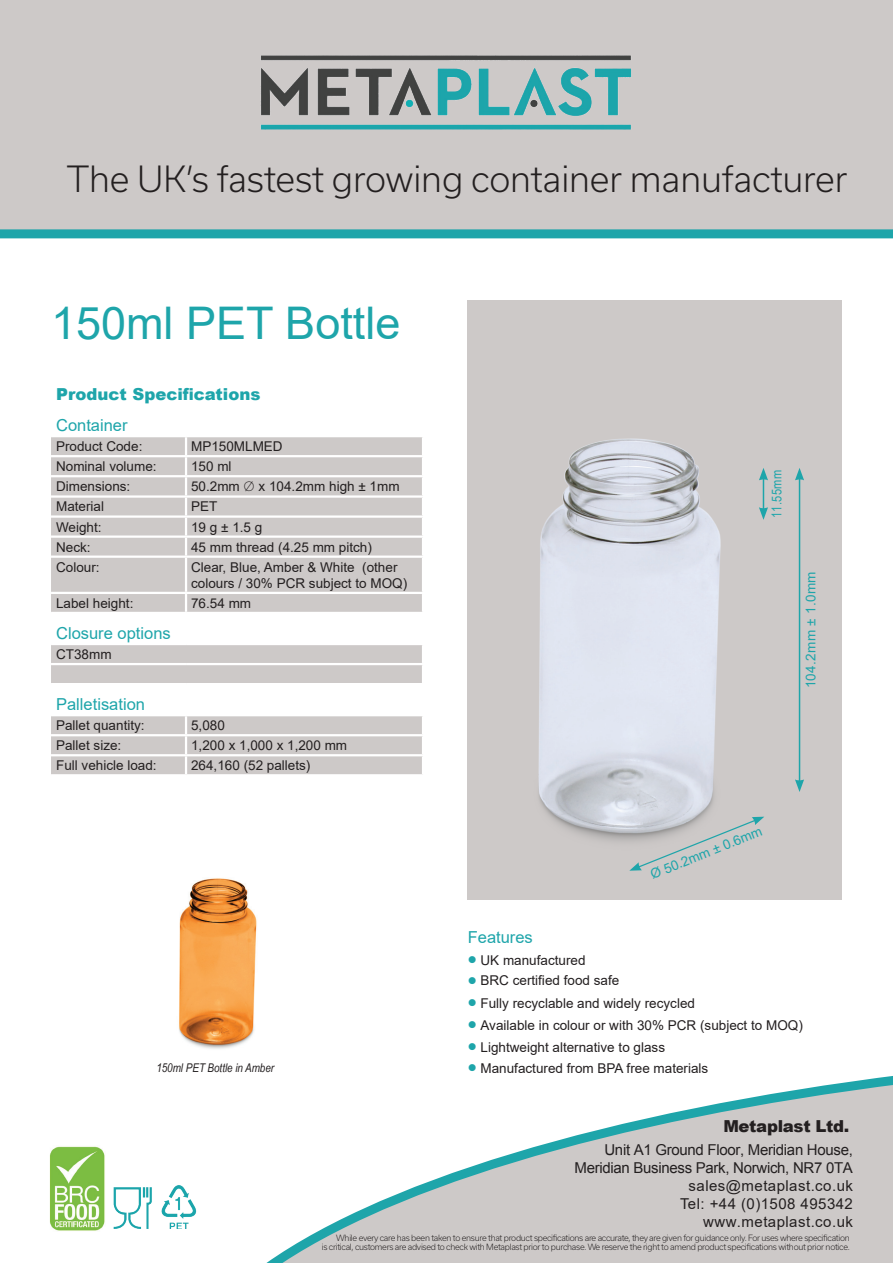
<style>
.page{position:relative;width:893px;height:1263px;background:#fff}
.page>*{position:absolute;margin:0;border:0;box-sizing:border-box;transform-origin:0 0}
.t1{font:45px "Arial";color:#1ea5aa}
.t2{font:300 34.5px "Usual";letter-spacing:-.005em;color:#231f20}
.t3{font:16.5px "Arial";color:#1ea5aa}
.t4{font:900 16.5px "Arial";color:#1ea5aa}
.t5{font:900 16.5px "Arial";letter-spacing:-.02em;color:#231f20}
.t6{font:15px/18px "Arial";letter-spacing:-.02em;color:#231f20;text-align:right}
.t7{font:15px/18px "Arial";letter-spacing:.03em;color:#231f20;text-align:right}
.t8{font:13.5px/16.2px "Arial";color:#231f20}
.t9{font:13.5px "Arial";letter-spacing:.025em;color:#1ea5aa}
.t10{font:13.5px "Arial Narrow";letter-spacing:.025em;color:#1ea5aa}
.t11{font:italic 12px "Arial Narrow";color:#231f20}
.t12{font:300 8.25px/9px "Usual";letter-spacing:-.035em;color:#231f20;text-align:right}
.s1{font-family:"Museo Sans 100"}
.s2{color:#1ea5aa}
</style>
<div class="page">
<div style="left:468px;top:300px;width:374px;height:599px;background:#cdc9c8"></div>
<svg style="left:266px;top:1076px;width:627px;height:187px"></svg>
<img style="left:538px;top:438px;width:266px;height:404px">
<img style="left:179px;top:878px;width:78px;height:171px">
<img style="left:49px;top:1146px;width:56px;height:85px">
<img style="left:161px;top:1185px;width:36px;height:44px">
<img style="left:113px;top:1187px;width:39px;height:42px">
<hr style="left:799px;top:478px;width:1px;height:304px;background:#1ea5aa">
<svg style="left:795px;top:468px;width:9px;height:12px"></svg>
<svg style="left:795px;top:779px;width:9px;height:13px"></svg>
<hr style="left:763px;top:478px;width:1px;height:31px;background:#1ea5aa">
<svg style="left:759px;top:468px;width:9px;height:12px"></svg>
<svg style="left:759px;top:507px;width:9px;height:13px"></svg>
<div style="left:0;top:0;width:893px;height:238px;background:#cdc9c8"></div>
<img style="left:259px;top:53px;width:375px;height:79px">
<svg style="left:51px;top:437px;width:371px;height:337px;fill:#cdc9c8"></svg>
<hr style="left:51px;top:455px;width:135px;height:2px;background:#fff">
<hr style="left:186px;top:455px;width:238px;height:2px;background:#fff">
<hr style="left:51px;top:475px;width:135px;height:2px;background:#fff">
<hr style="left:186px;top:475px;width:238px;height:2px;background:#fff">
<hr style="left:51px;top:495px;width:135px;height:3px;background:#fff">
<hr style="left:186px;top:495px;width:238px;height:3px;background:#fff">
<hr style="left:51px;top:515px;width:135px;height:3px;background:#fff">
<hr style="left:186px;top:515px;width:238px;height:3px;background:#fff">
<hr style="left:51px;top:535px;width:135px;height:3px;background:#fff">
<hr style="left:186px;top:535px;width:238px;height:3px;background:#fff">
<svg style="left:185px;top:437px;width:2px;height:118px"></svg>
<hr style="left:51px;top:555px;width:135px;height:3px;background:#fff">
<hr style="left:186px;top:555px;width:238px;height:3px;background:#fff">
<hr style="left:185px;top:558px;width:2px;height:34px;background:#fff">
<hr style="left:51px;top:592px;width:135px;height:2px;background:#fff">
<hr style="left:186px;top:592px;width:238px;height:2px;background:#fff">
<svg style="left:185px;top:594px;width:2px;height:18px"></svg>
<hr style="left:51px;top:612px;width:135px;height:2px;background:#fff">
<hr style="left:186px;top:612px;width:238px;height:2px;background:#fff">
<hr style="left:51px;top:643px;width:135px;height:2px;background:#fff">
<hr style="left:186px;top:643px;width:238px;height:2px;background:#fff">
<hr style="left:51px;top:663px;width:135px;height:2px;background:#fff">
<hr style="left:186px;top:663px;width:238px;height:2px;background:#fff">
<hr style="left:51px;top:683px;width:135px;height:2px;background:#fff">
<hr style="left:186px;top:683px;width:238px;height:2px;background:#fff">
<hr style="left:185px;top:685px;width:2px;height:29px;background:#fff">
<hr style="left:51px;top:714px;width:135px;height:2px;background:#fff">
<hr style="left:186px;top:714px;width:238px;height:2px;background:#fff">
<hr style="left:51px;top:734px;width:135px;height:2px;background:#fff">
<hr style="left:186px;top:734px;width:238px;height:2px;background:#fff">
<hr style="left:51px;top:754px;width:135px;height:2px;background:#fff">
<hr style="left:186px;top:754px;width:238px;height:2px;background:#fff">
<svg style="left:185px;top:716px;width:2px;height:58px"></svg>
<svg style="left:629px;top:817px;width:135px;height:54px"></svg>
<h2 class="t2" style="left:67px;top:160px;width:782px">The UK’s fastest growing container manufacturer</h2>
<h1 class="t1" style="left:51px;top:292px;width:351px">150ml PET Bottle</h1>
<p class="t4" style="left:56px;top:382px;width:206px">Product Specifications</p>
<p class="t3" style="left:56px;top:414px;width:73px">Container</p>
<p class="t8" style="left:56px;top:438px;width:88px">Product Code:</p>
<p class="t8" style="left:191px;top:438px;width:93px">MP150MLMED</p>
<p class="t8" style="left:56px;top:458px;width:102px">Nominal volume:</p>
<p class="t8" style="left:191px;top:458px;width:42px">150 ml</p>
<p class="t8" style="left:56px;top:478px;width:76px">Dimensions:</p>
<p class="t8" style="left:191px;top:478px;width:210px">50.2mm <span class="s1">Ø</span> x 104.2mm high ± 1mm</p>
<p class="t8" style="left:56px;top:499px;width:50px">Material</p>
<p class="t8" style="left:191px;top:499px;width:28px">PET</p>
<p class="t8" style="left:56px;top:519px;width:47px">Weight:</p>
<p class="t8" style="left:191px;top:519px;width:73px">19 g ± 1.5 g</p>
<p class="t8" style="left:56px;top:539px;width:36px">Neck:</p>
<p class="t8" style="left:191px;top:539px;width:182px">45 mm thread (4.25 mm pitch)</p>
<p class="t8" style="left:56px;top:559px;width:45px">Colour:</p>
<p class="t8" style="left:191px;top:559px;width:218px">Clear, Blue, Amber &amp; White (other colours / 30% PCR subject to MOQ)</p>
<p class="t8" style="left:56px;top:595px;width:79px">Label height:</p>
<p class="t8" style="left:191px;top:595px;width:62px">76.54 mm</p>
<p class="t3" style="left:56px;top:622px;width:116px">Closure options</p>
<p class="t8" style="left:56px;top:646px;width:57px">CT38mm</p>
<p class="t3" style="left:56px;top:693px;width:90px">Palletisation</p>
<p class="t8" style="left:56px;top:717px;width:90px">Pallet quantity:</p>
<p class="t8" style="left:191px;top:717px;width:35px">5,080</p>
<p class="t8" style="left:56px;top:737px;width:67px">Pallet size:</p>
<p class="t8" style="left:191px;top:737px;width:158px">1,200 x 1,000 x 1,200 mm</p>
<p class="t8" style="left:56px;top:757px;width:102px">Full vehicle load:</p>
<p class="t8" style="left:191px;top:757px;width:121px">264,160 (52 pallets)</p>
<p class="t11" style="left:156px;top:1060px;width:119px">150ml PET Bottle in Amber</p>
<p class="t10" style="left:767px;top:517px;width:49px;rotate:-90deg">11.55mm</p>
<p class="t9" style="left:801px;top:688px;width:119px;rotate:-90deg">104.2mm ± 1.0mm</p>
<p class="t9" style="left:648px;top:866px;width:121px;rotate:-22deg">Ø 50.2mm ± 0.6mm</p>
<p class="t3" style="left:468px;top:925px;width:67px">Features</p>
<p class="t8" style="left:468px;top:952px;width:119px"><span class="s2">●</span> UK manufactured</p>
<p class="t8" style="left:468px;top:972px;width:153px"><span class="s2">●</span> BRC certified food safe</p>
<p class="t8" style="left:468px;top:995px;width:229px"><span class="s2">●</span> Fully recyclable and widely recycled</p>
<p class="t8" style="left:468px;top:1017px;width:337px"><span class="s2">●</span> Available in colour or with 30% PCR (subject to MOQ)</p>
<p class="t8" style="left:468px;top:1039px;width:199px"><span class="s2">●</span> Lightweight alternative to glass</p>
<p class="t8" style="left:468px;top:1060px;width:242px"><span class="s2">●</span> Manufactured from BPA free materials</p>
<p class="t5" style="left:723px;top:1114px;width:128px">Metaplast Ltd.</p>
<p class="t6" style="left:574px;top:1140px;width:280px">Unit A1 Ground Floor, Meridian House,<br>Meridian Business Park, Norwich, NR7 0TA</p>
<p class="t7" style="left:680px;top:1176px;width:174px">sales@metaplast.co.uk<br>Tel: +44 (0)1508 495342 www.metaplast.co.uk</p>
<p class="t12" style="left:322px;top:1234px;width:530px">While every care has been taken to ensure that product specifications are accurate, they are given for guidance only. For uses where specification<br>is critical, customers are advised to check with Metaplast prior to purchase. We reserve the right to amend product specifications without prior notice.</p>
</div>
